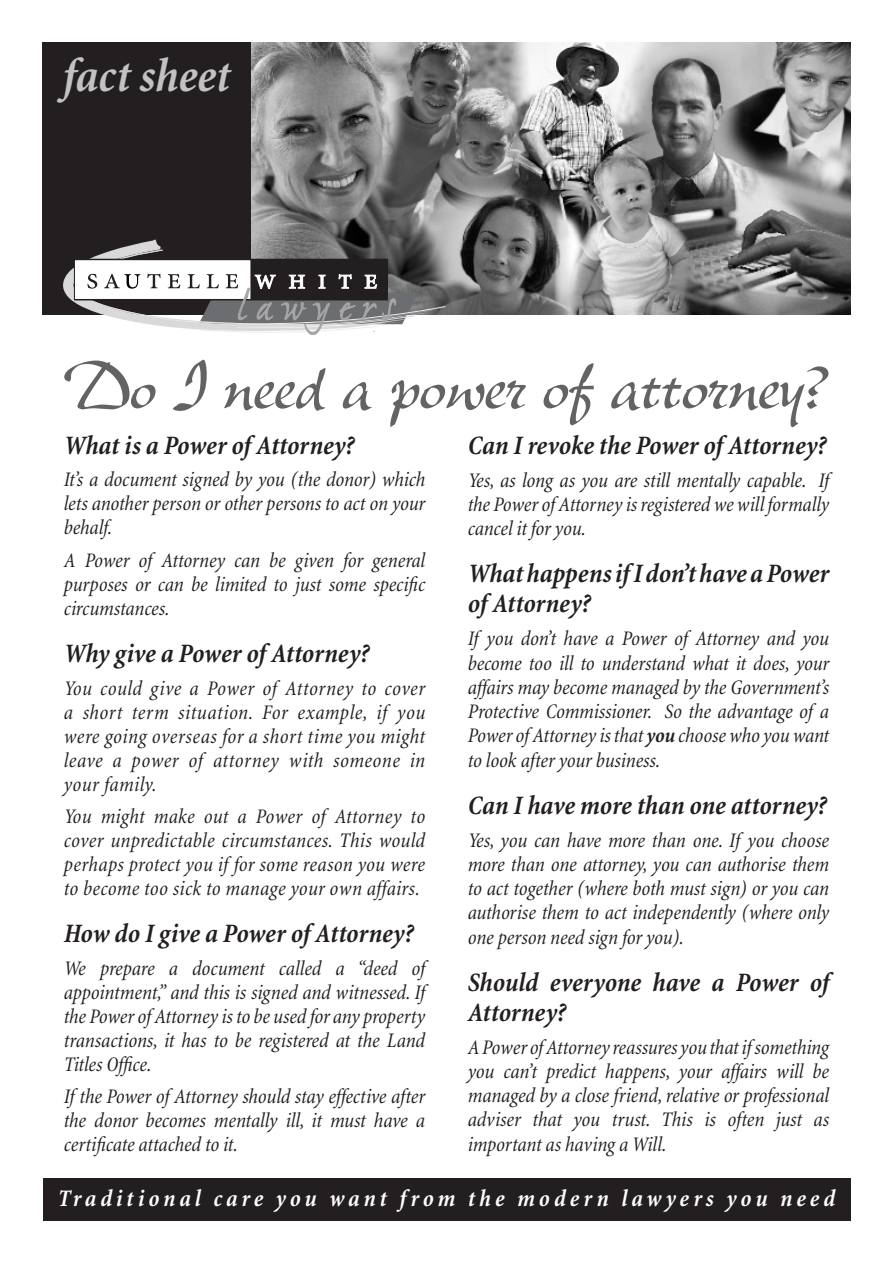
<style>
.page{position:relative;width:893px;height:1263px;background:#fff}
.page>*{position:absolute;margin:0;border:0;box-sizing:border-box;transform-origin:0 0}
.t1{font:75px "New Berolina";letter-spacing:-.025em;color:#636366}
.t2{font:italic 700 condensed 48px "Minion";letter-spacing:-.005em;color:#c2c2c2}
.t3{font:italic 700 condensed 27px/30px "Minion";letter-spacing:-.005em;color:#231f20}
.t4{font:italic 700 condensed 24px "Minion";letter-spacing:.165em;color:#fff}
.t5{font:italic condensed 21px/24px "Minion";letter-spacing:-.005em;color:#231f20;text-align:justify}
.s1{font-weight:700}
</style>
<div class="page">
<div style="left:43px;top:1178px;width:807px;height:42px;background:#231f20"></div>
<img style="left:251px;top:43px;width:599px;height:272px">
<div style="left:43px;top:43px;width:208px;height:272px;background:#231f20"></div>
<svg style="left:63px;top:240px;width:382px;height:95px"></svg>
<p class="t2" style="left:63px;top:47px;width:169px">fact sheet</p>
<p class="t1" style="left:62px;top:340px;width:770px">Do I need a power of attorney?</p>
<p class="t3" style="left:64px;top:430px;width:292px">What is a Power of Attorney?</p>
<p class="t5" style="left:64px;top:467px;width:363px">It’s a document signed by you (the donor) which lets another person or other persons to act on your behalf.</p>
<p class="t5" style="left:64px;top:548px;width:363px">A Power of Attorney can be given for general purposes or can be limited to just some specific circumstances.</p>
<p class="t3" style="left:64px;top:638px;width:307px">Why give a Power of Attorney?</p>
<p class="t5" style="left:64px;top:675px;width:363px">You could give a Power of Attorney to cover a short term situation. For example, if you were going overseas for a short time you might leave a power of attorney with someone in your family.</p>
<p class="t5" style="left:64px;top:804px;width:363px">You might make out a Power of Attorney to cover unpredictable circumstances. This would perhaps protect you if for some reason you were to become too sick to manage your own affairs.</p>
<p class="t3" style="left:64px;top:918px;width:351px">How do I give a Power of Attorney?</p>
<p class="t5" style="left:64px;top:955px;width:363px">We prepare a document called a “deed of appointment,” and this is signed and witnessed. If the Power of Attorney is to be used for any property transactions, it has to be registered at the Land Titles Office.</p>
<p class="t5" style="left:64px;top:1084px;width:363px">If the Power of Attorney should stay effective after the donor becomes mentally ill, it must have a certificate attached to it.</p>
<p class="t3" style="left:468px;top:430px;width:360px">Can I revoke the Power of Attorney?</p>
<p class="t5" style="left:468px;top:467px;width:363px">Yes, as long as you are still mentally capable. If the Power of Attorney is registered we will formally cancel it for you.</p>
<p class="t3" style="left:468px;top:558px;width:363px">What happens if I don’t have a Power of Attorney?</p>
<p class="t5" style="left:468px;top:626px;width:363px">If you don’t have a Power of Attorney and you become too ill to understand what it does, your affairs may become managed by the Government’s Protective Commissioner. So the advantage of a Power of Attorney is that <span class="s1">you</span> choose who you want to look after your business.</p>
<p class="t3" style="left:468px;top:789px;width:360px">Can I have more than one attorney?</p>
<p class="t5" style="left:468px;top:827px;width:363px">Yes, you can have more than one. If you choose more than one attorney, you can authorise them to act together (where both must sign) or you can authorise them to act independently (where only one person need sign for you).</p>
<p class="t3" style="left:468px;top:966px;width:363px">Should everyone have a Power of<br>Attorney?</p>
<p class="t5" style="left:468px;top:1034px;width:363px">A Power of Attorney reassures you that if something you can’t predict happens, your affairs will be managed by a close friend, relative or professional adviser that you trust. This is often just as important as having a Will.</p>
<p class="t4" style="left:58px;top:1183px;width:779px">Traditional care you want from the modern lawyers you need</p>
</div>
